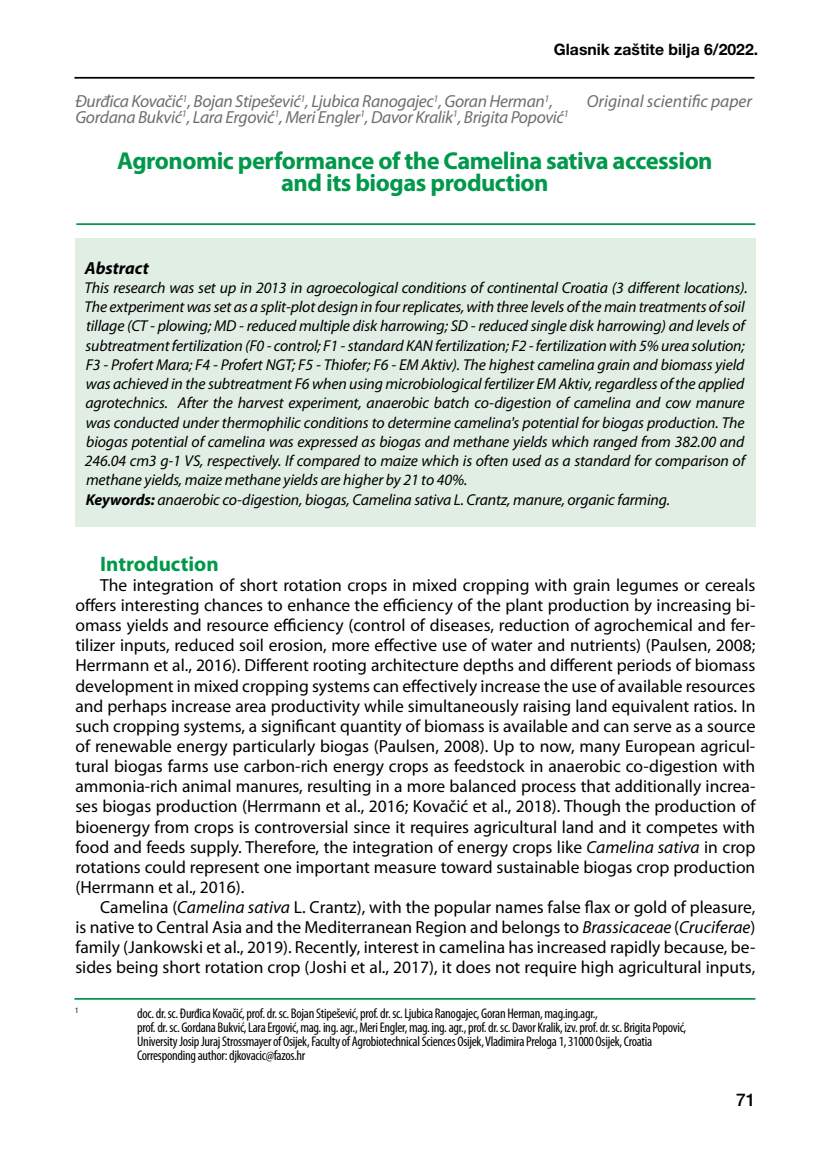
<style>
.page{position:relative;width:819px;height:1166px;background:#fff}
.page>*{position:absolute;margin:0;border:0;box-sizing:border-box;transform-origin:0 0}
.t1{font:700 24.5px/22.8px "Myriad Pro";letter-spacing:-.02em;color:#00984a;text-align:center}
.t2{font:700 21px "Myriad Pro";color:#00984a}
.t3{font:17.5px/20.1px "Myriad Pro";color:#000;text-align:justify}
.t4{font:italic 17.5px "Myriad Pro";letter-spacing:-.02em;color:#6d6e71}
.t5{font:italic 17.5px "Myriad Pro";color:#6d6e71}
.t6{font:italic 700 17.5px "Myriad Pro";color:#000}
.t7{font:500 17.5px "Helvetica Neue LT Pro";color:#000}
.t8{font:italic 15.75px/19.2px "Myriad Pro";letter-spacing:-.01em;color:#000}
.t9{font:700 15.75px "Helvetica Neue LT Pro";color:#000}
.t10{font:condensed 14px/14px "Myriad Pro";letter-spacing:-.02em;color:#000}
.t11{font:condensed 8.22px "Myriad Pro";color:#000}
.s1{font-weight:700}
.s2{font-style:italic}
</style>
<div class="page">
<hr style="left:74px;top:77px;width:680px;height:2px;background:#000">
<hr style="left:76px;top:223px;width:679px;height:2px;background:#00984a">
<div style="left:75px;top:238px;width:680px;height:289px;background:#e0eee4"></div>
<hr style="left:74px;top:998px;width:681px;height:2px;background:#00984a">
<p class="t9" style="left:554px;top:40px;width:206px">Glasnik zaštite bilja 6/2022.</p>
<p class="t4" style="left:75px;top:91px;width:479px">Đurđica Kovačić<sup>1</sup>, Bojan Stipešević<sup>1</sup>, Ljubica Ranogajec<sup>1</sup>, Goran Herman<sup>1</sup>,</p>
<p class="t5" style="left:586px;top:91px;width:167px">Original scientific paper</p>
<p class="t4" style="left:75px;top:106px;width:495px">Gordana Bukvić<sup>1</sup>, Lara Ergović<sup>1</sup>, Meri Engler<sup>1</sup>, Davor Kralik<sup>1</sup>, Brigita Popović<sup>1</sup></p>
<h1 class="t1" style="left:117px;top:148px;width:597px">Agronomic performance of the Camelina sativa accession and its biogas production</h1>
<p class="t6" style="left:85px;top:256px;width:66px">Abstract</p>
<p class="t8" style="left:85px;top:278px;width:664px">This research was set up in 2013 in agroecological conditions of continental Croatia (3 different locations).<br>The extperiment was set as a split-plot design in four replicates, with three levels of the main treatments of soil tillage (CT - plowing; MD - reduced multiple disk harrowing; SD - reduced single disk harrowing) and levels of subtreatment fertilization (F0 - control; F1 - standard KAN fertilization; F2 - fertilization with 5% urea solution; F3 - Profert Mara; F4 - Profert NGT; F5 - Thiofer; F6 - EM Aktiv). The highest camelina grain and biomass yield was achieved in the subtreatment F6 when using microbiological fertilizer EM Aktiv, regardless of the applied agrotechnics. After the harvest experiment, anaerobic batch co-digestion of camelina and cow manure was conducted under thermophilic conditions to determine camelina's potential for biogas production. The biogas potential of camelina was expressed as biogas and methane yields which ranged from 382.00 and 246.04 cm3 g-1 VS, respectively. If compared to maize which is often used as a standard for comparison of methane yields, maize methane yields are higher by 21 to 40%.<br><span class="s1">Keywords:</span> anaerobic co-digestion, biogas, Camelina sativa L. Crantz, manure, organic farming.</p>
<p class="t2" style="left:100px;top:550px;width:120px">Introduction</p>
<p class="t3" style="left:75px;top:575px;width:681px;text-indent:25px">The integration of short rotation crops in mixed cropping with grain legumes or cereals offers interesting chances to enhance the efficiency of the plant production by increasing bi&shy;omass yields and resource efficiency (control of diseases, reduction of agrochemical and fer&shy;tilizer inputs, reduced soil erosion, more effective use of water and nutrients) (Paulsen, 2008; Herrmann et al., 2016). Different rooting architecture depths and different periods of biomass development in mixed cropping systems can effectively increase the use of available resources and perhaps increase area productivity while simultaneously raising land equivalent ratios. In such cropping systems, a significant quantity of biomass is available and can serve as a source of renewable energy particularly biogas (Paulsen, 2008). Up to now, many European agricul&shy;tural biogas farms use carbon-rich energy crops as feedstock in anaerobic co-digestion with ammonia-rich animal manures, resulting in a more balanced process that additionally increa&shy;ses biogas production (Herrmann et al., 2016; Kovačić et al., 2018). Though the production of bioenergy from crops is controversial since it requires agricultural land and it competes with food and feeds supply. Therefore, the integration of energy crops like <span class="s2">Camelina sativa</span> in crop rotations could represent one important measure toward sustainable biogas crop production (Herrmann et al., 2016).</p>
<p class="t3" style="left:75px;top:897px;width:681px;text-indent:25px">Camelina (<span class="s2">Camelina sativa</span> L. Crantz), with the popular names false flax or gold of pleasure, is native to Central Asia and the Mediterranean Region and belongs to <span class="s2">Brassicaceae</span> (<span class="s2">Cruciferae</span>) family (Jankowski et al., 2019). Recently, interest in camelina has increased rapidly because, be&shy;sides being short rotation crop (Joshi et al., 2017), it does not require high agricultural inputs,</p>
<p class="t11" style="left:75px;top:1005px;width:5px">1</p>
<p class="t10" style="left:137px;top:1006px;width:550px">doc. dr. sc. Đurđica Kovačić, prof. dr. sc. Bojan Stipešević, prof. dr. sc. Ljubica Ranogajec, Goran Herman, mag.ing.agr.,<br>prof. dr. sc. Gordana Bukvić, Lara Ergović, mag. ing. agr., Meri Engler, mag. ing. agr., prof. dr. sc. Davor Kralik, izv. prof. dr. sc. Brigita Popović, University Josip Juraj Strossmayer of Osijek, Faculty of Agrobiotechnical Sciences Osijek, Vladimira Preloga 1, 31000 Osijek, Croatia Corresponding author: djkovacic@fazos.hr</p>
<p class="t7" style="left:736px;top:1090px;width:21px">71</p>
</div>
